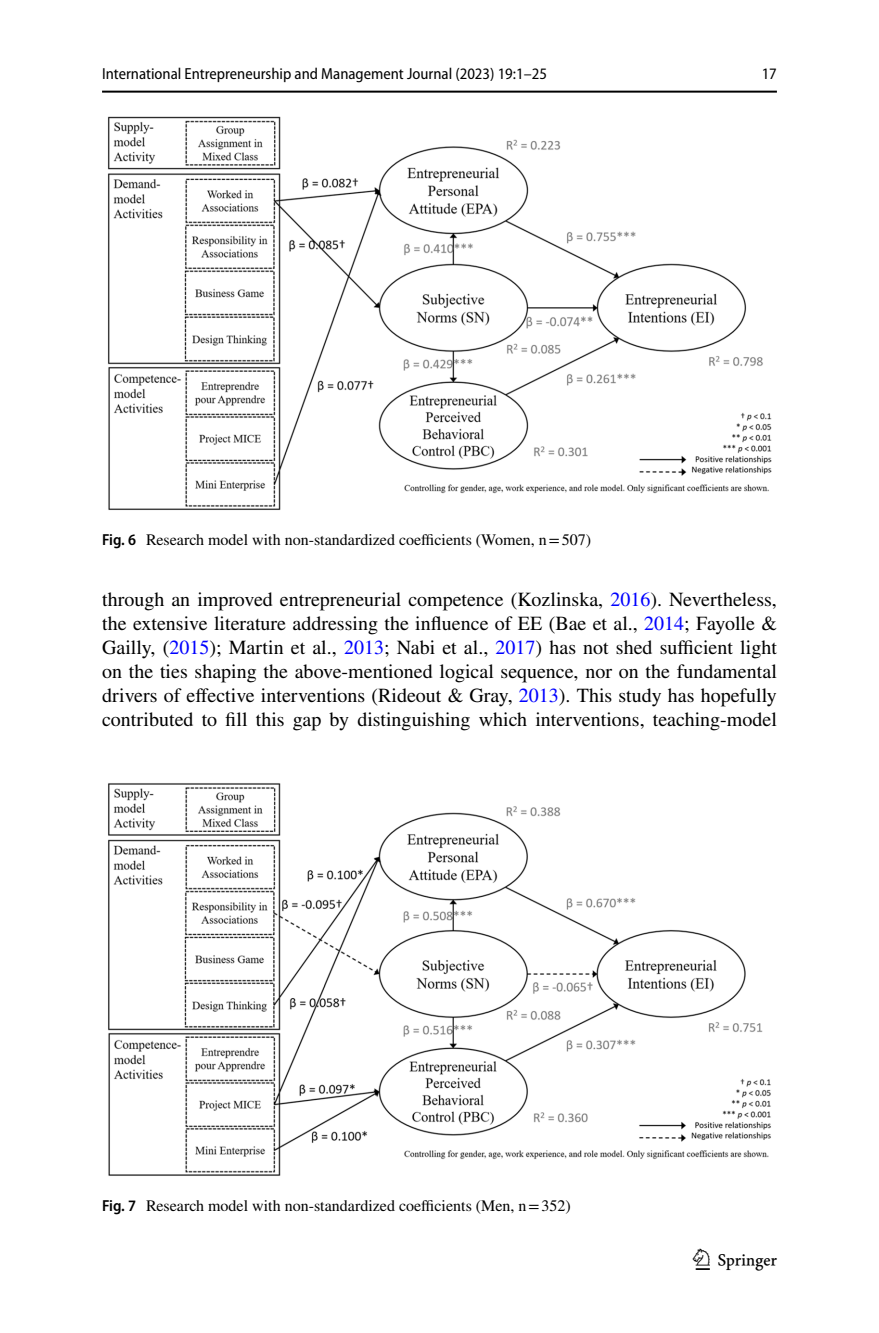
<style>
.page{position:relative;width:879px;height:1333px;background:#fff}
.page>*{position:absolute;margin:0;border:0;box-sizing:border-box;transform-origin:0 0}
.t1{font:30px "Springnew Regular 3";color:#000}
.t2{font:20px/24px "STIX";color:#000;text-align:justify}
.t3{font:16px "STIX";color:#000}
.t4{font:semi-condensed 16px "Myriad Pro";color:#000}
.s1{font-family:"Myriad Pro";font-weight:600;font-stretch:semi-condensed}
.s2{color:#00f}
</style>
<div class="page">
<hr style="left:102px;top:91px;width:675px;height:2px;background:#000">
<img style="left:108px;top:116px;width:663px;height:394px">
<img style="left:108px;top:783px;width:663px;height:393px">
<p class="t4" style="left:102px;top:65px;width:446px">International Entrepreneurship and Management Journal (2023) 19:1–25</p>
<p class="t4" style="left:761px;top:65px;width:17px">17</p>
<p class="t3" style="left:102px;top:528px;width:490px"><span class="s1">Fig. 6</span> Research model with non-standardized coefficients (Women, n=507)</p>
<p class="t2" style="left:102px;top:589px;width:676px">through an improved entrepreneurial competence (Kozlinska, <span class="s2">2016</span>). Nevertheless, the extensive literature addressing the influence of EE (Bae et al., <span class="s2">2014</span>; Fayolle &amp; Gailly, (<span class="s2">2015</span>); Martin et al., <span class="s2">2013</span>; Nabi et al., <span class="s2">2017</span>) has not shed sufficient light on the ties shaping the above-mentioned logical sequence, nor on the fundamental drivers of effective interventions (Rideout &amp; Gray, <span class="s2">2013</span>). This study has hopefully contributed to fill this gap by distinguishing which interventions, teaching-model</p>
<p class="t3" style="left:102px;top:1194px;width:470px"><span class="s1">Fig. 7</span> Research model with non-standardized coefficients (Men, n=352)</p>
<h1 class="t1" style="left:696px;top:1248px;width:83px">1 3</h1>
</div>
